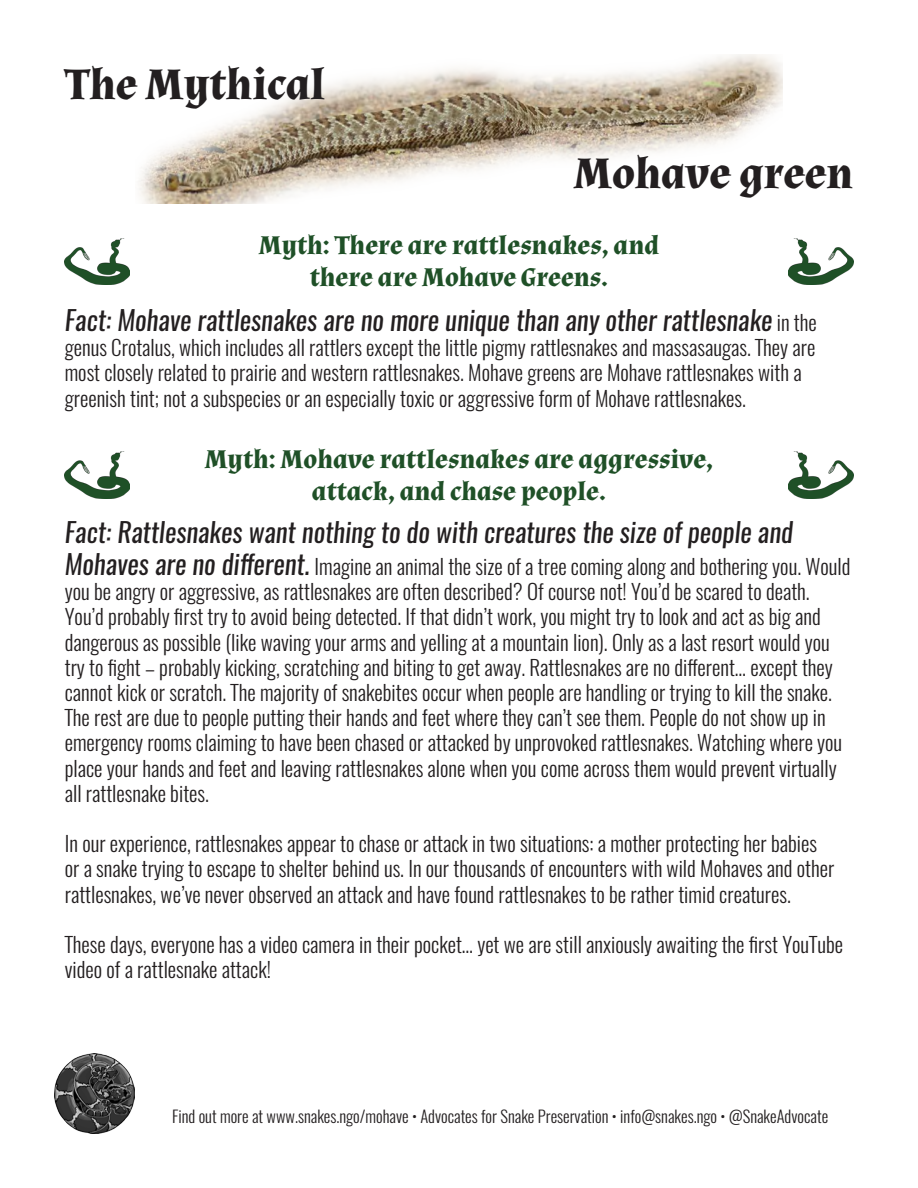
<style>
.page{position:relative;width:918px;height:1188px;background:#fff}
.page>*{position:absolute;margin:0;border:0;box-sizing:border-box;transform-origin:0 0}
.t1{font:700 45px "Almendra";color:#231f20}
.t2{font:italic 27px "Oswald";color:#231f20}
.t3{font:700 27px "Almendra";color:#1f5027}
.t4{font:300 21px/25.2px "Oswald";color:#231f20}
.t5{font:300 16.5px "Oswald";color:#231f20}
.s1{font-weight:300;font-style:normal;font-size:21px}
.s2{font-weight:400;font-style:italic;font-size:27px}
</style>
<div class="page">
<img style="left:138px;top:54px;width:645px;height:150px">
<img style="left:54px;top:1053px;width:81px;height:81px">
<img style="left:788px;top:452px;width:65px;height:46px">
<img style="left:65px;top:452px;width:65px;height:46px">
<img style="left:65px;top:238px;width:65px;height:46px">
<img style="left:788px;top:238px;width:65px;height:46px">
<p class="t1" style="left:65px;top:58px;width:262px">The Mythical</p>
<p class="t1" style="left:574px;top:147px;width:281px">Mohave green</p>
<p class="t3" style="left:259px;top:230px;width:402px">Myth: There are rattlesnakes, and</p>
<p class="t3" style="left:310px;top:262px;width:300px">there are Mohave Greens.</p>
<p class="t2" style="left:65px;top:301px;width:753px">Fact: Mohave rattlesnakes are no more unique than any other rattlesnake <span class="s1">in the</span></p>
<p class="t4" style="left:65px;top:335px;width:752px">genus Crotalus, which includes all rattlers except the little pigmy rattlesnakes and massasaugas. They are most closely related to prairie and western rattlesnakes. Mohave greens are Mohave rattlesnakes with a greenish tint; not a subspecies or an especially toxic or aggressive form of Mohave rattlesnakes.</p>
<p class="t3" style="left:205px;top:443px;width:510px">Myth: Mohave rattlesnakes are aggressive,</p>
<p class="t3" style="left:312px;top:476px;width:296px">attack, and chase people.</p>
<p class="t2" style="left:65px;top:513px;width:730px">Fact: Rattlesnakes want nothing to do with creatures the size of people and</p>
<p class="t4" style="left:65px;top:554px;width:787px"><span class="s2">Mohaves are no different.</span> Imagine an animal the size of a tree coming along and bothering you. Would you be angry or aggressive, as rattlesnakes are often described? Of course not! You’d be scared to death.<br>You’d probably first try to avoid being detected. If that didn’t work, you might try to look and act as big and dangerous as possible (like waving your arms and yelling at a mountain lion). Only as a last resort would you try to fight – probably kicking, scratching and biting to get away. Rattlesnakes are no different… except they cannot kick or scratch. The majority of snakebites occur when people are handling or trying to kill the snake.<br>The rest are due to people putting their hands and feet where they can’t see them. People do not show up in emergency rooms claiming to have been chased or attacked by unprovoked rattlesnakes. Watching where you place your hands and feet and leaving rattlesnakes alone when you come across them would prevent virtually all rattlesnake bites.</p>
<p class="t4" style="left:65px;top:831px;width:771px">In our experience, rattlesnakes appear to chase or attack in two situations: a mother protecting her babies or a snake trying to escape to shelter behind us. In our thousands of encounters with wild Mohaves and other rattlesnakes, we’ve never observed an attack and have found rattlesnakes to be rather timid creatures.</p>
<p class="t4" style="left:65px;top:932px;width:780px">These days, everyone has a video camera in their pocket… yet we are still anxiously awaiting the first YouTube video of a rattlesnake attack!</p>
<p class="t5" style="left:172px;top:1105px;width:658px">Find out more at www.snakes.ngo/mohave • Advocates for Snake Preservation • info@snakes.ngo • @SnakeAdvocate</p>
</div>
